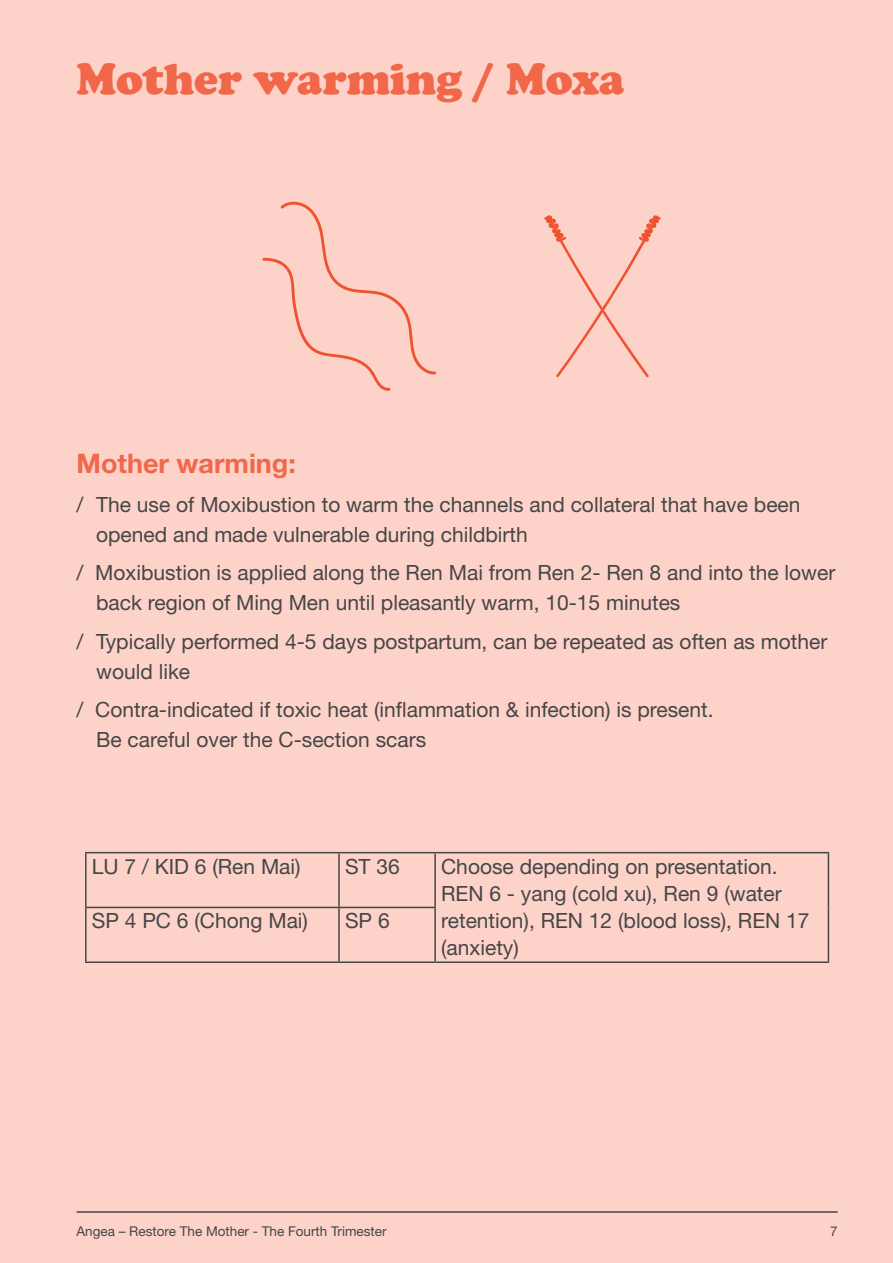
<style>
.page{position:relative;width:893px;height:1263px;background:#fdd2c9}
.page>*{position:absolute;margin:0;border:0;box-sizing:border-box;transform-origin:0 0}
.t1{font:900 45px "Cooper";color:#f16749}
.Subheading{font:700 27px "Helvetica Neue LT Std";color:#f16749}
.bullet_points{font:21px/30px "Helvetica Neue LT Std";color:#454647}
.t2{font:13.5px "Helvetica Neue LT Std";color:#454647}
</style>
<div class="page">
<hr style="left:77px;top:1211px;width:761px;height:2px;background:#454647">
<hr style="left:85px;top:852px;width:254px;height:1px;background:#454647">
<hr style="left:85px;top:853px;width:2px;height:54px;background:#454647">
<hr style="left:339px;top:852px;width:96px;height:1px;background:#454647">
<hr style="left:338px;top:853px;width:2px;height:54px;background:#454647">
<hr style="left:435px;top:852px;width:394px;height:1px;background:#454647">
<hr style="left:434px;top:853px;width:2px;height:54px;background:#454647">
<hr style="left:828px;top:853px;width:1px;height:54px;background:#454647">
<hr style="left:85px;top:907px;width:254px;height:1px;background:#454647">
<hr style="left:85px;top:908px;width:2px;height:53px;background:#454647">
<hr style="left:339px;top:907px;width:97px;height:1px;background:#454647">
<hr style="left:338px;top:908px;width:2px;height:53px;background:#454647">
<hr style="left:434px;top:908px;width:2px;height:53px;background:#454647">
<hr style="left:828px;top:907px;width:1px;height:54px;background:#454647">
<hr style="left:85px;top:961px;width:254px;height:2px;background:#454647">
<hr style="left:339px;top:961px;width:96px;height:2px;background:#454647">
<hr style="left:435px;top:961px;width:394px;height:2px;background:#454647">
<svg style="left:544px;top:215px;width:117px;height:163px"></svg>
<svg style="left:262px;top:201px;width:174px;height:190px"></svg>
<p class="t1" style="left:77px;top:53px;width:550px">Mother warming / Moxa</p>
<p class="Subheading" style="left:77px;top:447px;width:221px">Mother warming:</p>
<p class="bullet_points" style="left:96px;top:489px;width:706px;text-indent:-20px">/ The use of Moxibustion to warm the channels and collateral that have been opened and made vulnerable during childbirth</p>
<p class="bullet_points" style="left:96px;top:557px;width:741px;text-indent:-20px">/ Moxibustion is applied along the Ren Mai from Ren 2- Ren 8 and into the lower back region of Ming Men until pleasantly warm, 10-15 minutes</p>
<p class="bullet_points" style="left:96px;top:626px;width:733px;text-indent:-20px">/ Typically performed 4-5 days postpartum, can be repeated as often as mother would like</p>
<p class="bullet_points" style="left:96px;top:694px;width:619px;text-indent:-20px">/ Contra-indicated if toxic heat (inflammation &amp; infection) is present.<br>Be careful over the C-section scars</p>
<p class="bullet_points" style="left:92px;top:851px;width:210px">LU 7 / KID 6 (Ren Mai)</p>
<p class="bullet_points" style="left:345px;top:851px;width:56px">ST 36</p>
<p class="bullet_points" style="left:441px;top:852px;width:370px;line-height:27px">Choose depending on presentation.<br>REN 6 - yang (cold xu), Ren 9 (water retention), REN 12 (blood loss), REN 17 (anxiety)</p>
<p class="bullet_points" style="left:92px;top:906px;width:218px">SP 4 PC 6 (Chong Mai)</p>
<p class="bullet_points" style="left:345px;top:906px;width:46px">SP 6</p>
<p class="t2" style="left:77px;top:1223px;width:312px">Angea – Restore The Mother - The Fourth Trimester</p>
<p class="t2" style="left:830px;top:1223px;width:9px">7</p>
</div>
